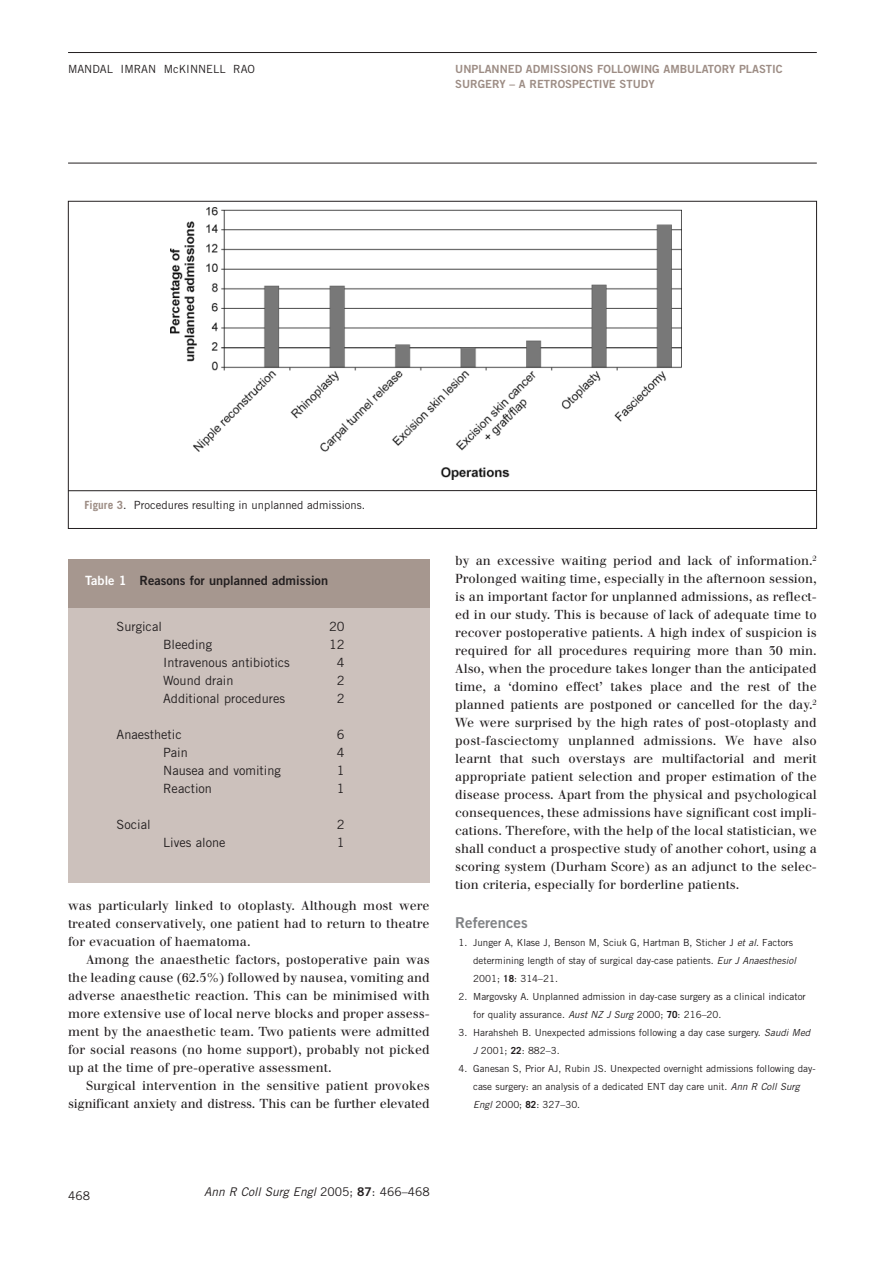
<style>
.page{position:relative;width:893px;height:1263px;background:#fff}
.page>*{position:absolute;margin:0;border:0;box-sizing:border-box;transform-origin:0 0}
.t1{font:15px "Trade Gothic Bold Two";color:#808285}
.t2{font:12.75px/18px "Walbaum";color:#231f20;text-align:justify}
.t3{font:12.75px "Trade Gothic";color:#231f20}
.t4{font:12.75px "Trade Gothic Bold Two";color:#231f20}
.t5{font:italic 12px "Trade Gothic";color:#231f20}
.t6{font:12px "Trade Gothic";color:#231f20}
.t7{font:11.25px "Trade Gothic";color:#231f20}
.t8{font:11.25px/15px "Trade Gothic Bold Two";color:#9d8d85}
.t9{font:9.75px/18px "Trade Gothic";color:#231f20}
.s1{font-weight:700;color:#9d8d85}
.s2{color:#fff}
.s3{font-style:italic}
.s4{font-weight:700}
.s5{font-style:normal}
.s6{font-family:"Trade Gothic Bold Two";font-style:normal}
</style>
<div class="page">
<hr style="left:68px;top:163px;width:748px;height:1px;background:#231f20">
<hr style="left:68px;top:52px;width:748px;height:1px;background:#231f20">
<div style="left:68px;top:605px;width:361px;height:278px;background:#ccc1bc"></div>
<div style="left:68px;top:559px;width:361px;height:48px;background:#a6978f"></div>
<img style="left:171px;top:207px;width:510px;height:272px">
<hr style="left:68px;top:490px;width:748px;height:1px;background:#231f20">
<p class="t7" style="left:68px;top:64px;width:188px">MANDAL IMRAN McKINNELL RAO</p>
<p class="t8" style="left:455px;top:62px;width:329px">UNPLANNED ADMISSIONS FOLLOWING AMBULATORY PLASTIC<br>SURGERY – A RETROSPECTIVE STUDY</p>
<p class="t7" style="left:85px;top:501px;width:282px"><span class="s1">Figure 3</span>. Procedures resulting in unplanned admissions.</p>
<p class="t4" style="left:85px;top:576px;width:244px"><span class="s2">Table 1</span> Reasons for unplanned admission</p>
<p class="t3" style="left:117px;top:622px;width:47px">Surgical</p>
<p class="t3" style="left:329px;top:622px;width:17px">20</p>
<p class="t3" style="left:163px;top:640px;width:50px">Bleeding</p>
<p class="t3" style="left:329px;top:640px;width:17px">12</p>
<p class="t3" style="left:163px;top:658px;width:128px">Intravenous antibiotics</p>
<p class="t3" style="left:337px;top:658px;width:9px">4</p>
<p class="t3" style="left:163px;top:676px;width:72px">Wound drain</p>
<p class="t3" style="left:337px;top:676px;width:9px">2</p>
<p class="t3" style="left:163px;top:694px;width:123px">Additional procedures</p>
<p class="t3" style="left:337px;top:694px;width:9px">2</p>
<p class="t3" style="left:117px;top:730px;width:67px">Anaesthetic</p>
<p class="t3" style="left:337px;top:730px;width:9px">6</p>
<p class="t3" style="left:163px;top:748px;width:26px">Pain</p>
<p class="t3" style="left:337px;top:748px;width:9px">4</p>
<p class="t3" style="left:163px;top:766px;width:119px">Nausea and vomiting</p>
<p class="t3" style="left:337px;top:766px;width:9px">1</p>
<p class="t3" style="left:163px;top:784px;width:50px">Reaction</p>
<p class="t3" style="left:337px;top:784px;width:9px">1</p>
<p class="t3" style="left:117px;top:820px;width:35px">Social</p>
<p class="t3" style="left:337px;top:820px;width:9px">2</p>
<p class="t3" style="left:163px;top:838px;width:64px">Lives alone</p>
<p class="t3" style="left:337px;top:838px;width:9px">1</p>
<p class="t2" style="left:68px;top:898px;width:363px">was particularly linked to otoplasty. Although most were treated conservatively, one patient had to return to theatre for evacuation of haematoma.</p>
<p class="t2" style="left:68px;top:952px;width:363px;text-indent:18px">Among the anaesthetic factors, postoperative pain was the leading cause (62.5%) followed by nausea, vomiting and adverse anaesthetic reaction. This can be minimised with more extensive use of local nerve blocks and proper assess&shy;ment by the anaesthetic team. Two patients were admitted for social reasons (no home support), probably not picked up at the time of pre-operative assessment.</p>
<p class="t2" style="left:68px;top:1078px;width:363px;text-align:right">Surgical intervention in the sensitive patient provokes significant anxiety and distress. This can be further elevated</p>
<p class="t2" style="left:455px;top:553px;width:363px">by an excessive waiting period and lack of information.<sup>2<br></sup>Prolonged waiting time, especially in the afternoon session, is an important factor for unplanned admissions, as reflect&shy;ed in our study. This is because of lack of adequate time to recover postoperative patients. A high index of suspicion is required for all procedures requiring more than 30 min.<br>Also, when the procedure takes longer than the anticipated time, a ‘domino effect’ takes place and the rest of the planned patients are postponed or cancelled for the day.<sup>2<br></sup>We were surprised by the high rates of post-otoplasty and post-fasciectomy unplanned admissions. We have also learnt that such overstays are multifactorial and merit appropriate patient selection and proper estimation of the disease process. Apart from the physical and psychological consequences, these admissions have significant cost impli&shy;cations. Therefore, with the help of the local statistician, we shall conduct a prospective study of another cohort, using a scoring system (Durham Score) as an adjunct to the selec&shy;tion criteria, especially for borderline patients.</p>
<p class="t1" style="left:455px;top:917px;width:74px">References</p>
<p class="t9" style="left:473px;top:934px;width:324px;text-indent:-15px">1. Junger A, Klase J, Benson M, Sciuk G, Hartman B, Sticher J <span class="s3">et al</span>. Factors determining length of stay of surgical day-case patients. <span class="s3">Eur J Anaesthesiol<br></span>2001; <span class="s4">18</span>: 314–21.</p>
<p class="t9" style="left:473px;top:988px;width:334px;text-indent:-15px">2. Margovsky A. Unplanned admission in day-case surgery as a clinical indicator for quality assurance. <span class="s3">Aust NZ J Surg</span> 2000; <span class="s4">70</span>: 216–20.</p>
<p class="t9" style="left:473px;top:1024px;width:338px;text-indent:-15px">3. Harahsheh B. Unexpected admissions following a day case surgery. <span class="s3">Saudi Med<br>J</span> 2001; <span class="s4">22</span>: 882–3.</p>
<p class="t9" style="left:473px;top:1060px;width:344px;text-indent:-15px">4. Ganesan S, Prior AJ, Rubin JS. Unexpected overnight admissions following day&shy;case surgery: an analysis of a dedicated ENT day care unit. <span class="s3">Ann R Coll Surg<br>Engl</span> 2000; <span class="s4">82</span>: 327–30.</p>
<p class="t6" style="left:68px;top:1191px;width:23px">468</p>
<p class="t5" style="left:204px;top:1188px;width:227px">Ann R Coll Surg Engl <span class="s5">2005;</span> <span class="s6">87</span><span class="s5">: 466–468</span></p>
</div>
